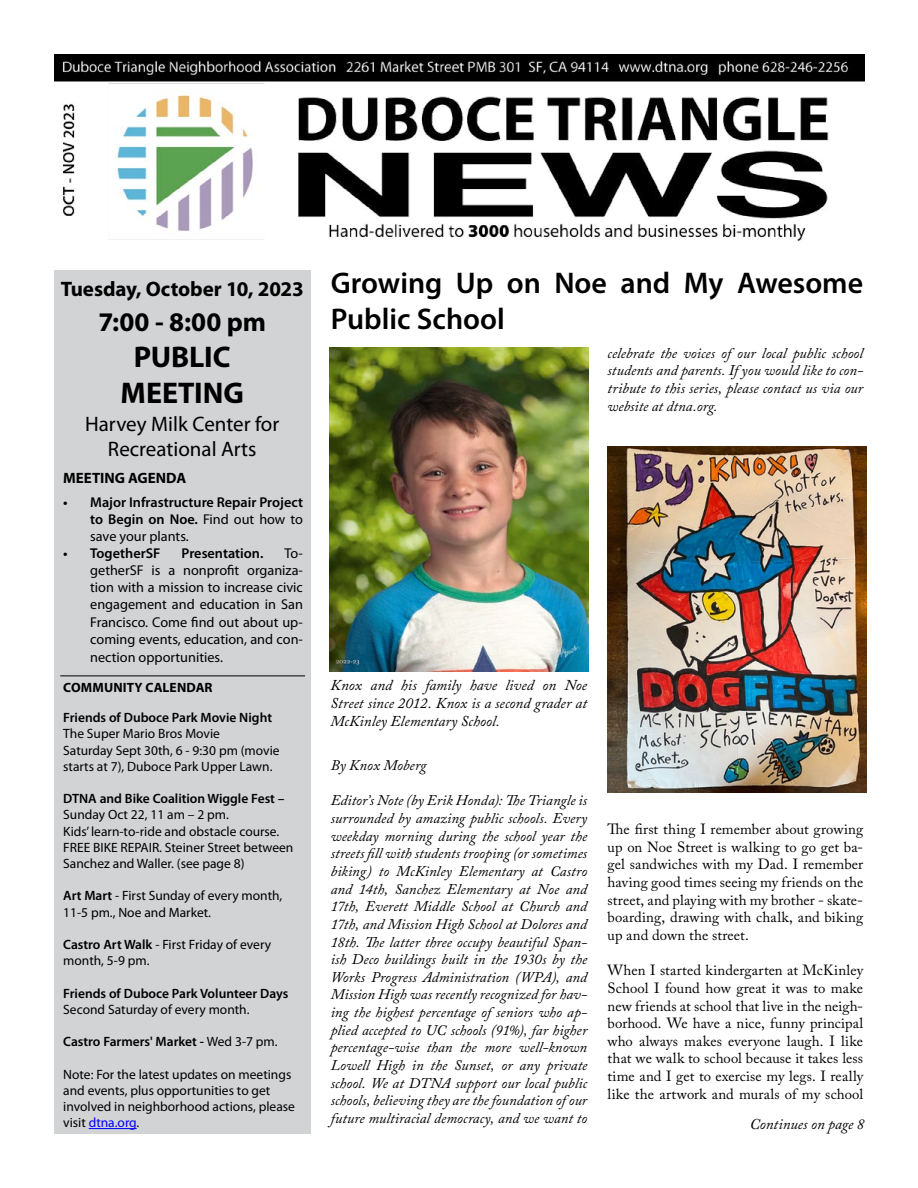
<style>
.page{position:relative;width:918px;height:1188px;background:#fff}
.page>*{position:absolute;margin:0;border:0;box-sizing:border-box;transform-origin:0 0}
.t1{font:600 30px/36px "Myriad Pro";color:#000}
.t2{font:700 30px/36px "Myriad Pro";letter-spacing:-.005em;color:#000;text-align:center}
.t3{font:700 27px "Myriad Pro";color:#000}
.t4{font:21px/25.2px "Myriad Pro";color:#000;text-align:center}
.t5{font:700 21px "Myriad Pro";letter-spacing:-.005em;color:#000}
.t6{font:italic 15px/18px "Adobe Caslon Pro";letter-spacing:.005em;color:#000;text-align:justify}
.t7{font:700 15px "Myriad Pro";color:#000}
.t8{font:italic 14.7px/17.7px "Adobe Caslon Pro";letter-spacing:.005em;color:#000;text-align:justify}
.t9{font:14.7px/17.7px "Adobe Caslon Pro";letter-spacing:.01em;color:#000;text-align:justify}
.t10{font:14.25px/17.2px "Myriad Pro";color:#000;text-align:justify}
.t11{font:600 14.25px/17.1px "Myriad Pro";color:#000;text-align:justify}
.t12{font:13.5px/16.2px "Myriad Pro";color:#000}
.t13{font:600 13.5px "Myriad Pro";color:#000}
.t14{font:700 13.5px "Myriad Pro";letter-spacing:.01em;color:#000}
.s1{font-weight:400}
.s2{font-weight:600}
.s3{color:#00f}
</style>
<div class="page">
<div style="left:54px;top:270px;width:256px;height:864px;background:#d1d3d4"></div>
<img style="left:54px;top:54px;width:810px;height:188px">
<hr style="left:89px;top:1128px;width:48px;height:1px;background:#00f">
<hr style="left:60px;top:676px;width:245px;height:1px;background:#000">
<img style="left:329px;top:347px;width:259px;height:324px">
<img style="left:608px;top:447px;width:259px;height:345px">
<h3 class="t5" style="left:61px;top:276px;width:244px">Tuesday, October 10, 2023</h3>
<h2 class="t3" style="left:98px;top:304px;width:169px">7:00 - 8:00 pm</h2>
<h1 class="t2" style="left:121px;top:338px;width:125px">PUBLIC<br>MEETING</h1>
<h3 class="t4" style="left:85px;top:411px;width:196px">Harvey Milk Center for<br>Recreational Arts</h3>
<p class="t7" style="left:63px;top:468px;width:124px">MEETING AGENDA</p>
<p class="t11" style="left:90px;top:493px;width:214px;text-indent:-27px">• Major Infrastructure Repair Project to Begin on Noe. <span class="s1">Find out how to save your plants.</span></p>
<p class="t11" style="left:63px;top:544px;width:99px">• TogetherSF</p>
<p class="t11" style="left:182px;top:544px;width:83px">Presentation.</p>
<p class="t10" style="left:90px;top:544px;width:214px;text-indent:194px">To&shy;getherSF is a nonprofit organiza&shy;tion with a mission to increase civic engagement and education in San Francisco. Come find out about up&shy;coming events, education, and con&shy;nection opportunities.</p>
<p class="t14" style="left:63px;top:678px;width:151px">COMMUNITY CALENDAR</p>
<p class="t13" style="left:63px;top:709px;width:210px">Friends of Duboce Park Movie Night</p>
<p class="t12" style="left:63px;top:726px;width:218px">The Super Mario Bros Movie<br>Saturday Sept 30th, 6 - 9:30 pm (movie starts at 7), Duboce Park Upper Lawn.</p>
<p class="t13" style="left:63px;top:790px;width:223px">DTNA and Bike Coalition Wiggle Fest –</p>
<p class="t12" style="left:63px;top:807px;width:232px">Sunday Oct 22, 11 am – 2 pm.<br>Kids’ learn-to-ride and obstacle course.<br>FREE BIKE REPAIR. Steiner Street between Sanchez and Waller. (see page 8)</p>
<p class="t12" style="left:63px;top:888px;width:221px"><span class="s2">Art Mart</span> - First Sunday of every month,<br>11-5 pm., Noe and Market.</p>
<p class="t12" style="left:63px;top:936px;width:209px"><span class="s2">Castro Art Walk</span> - First Friday of every month, 5-9 pm.</p>
<p class="t13" style="left:63px;top:985px;width:227px">Friends of Duboce Park Volunteer Days</p>
<p class="t12" style="left:63px;top:1001px;width:188px">Second Saturday of every month.</p>
<p class="t13" style="left:63px;top:1033px;width:216px">Castro Farmers' Market - <span class="s1">Wed 3-7 pm.</span></p>
<p class="t12" style="left:63px;top:1066px;width:233px">Note: For the latest updates on meetings and events, plus opportunities to get involved in neighborhood actions, please visit <span class="s3">dtna.org</span>.</p>
<h1 class="t1" style="left:331px;top:264px;width:534px">Growing Up on Noe and My Awesome<br>Public School</h1>
<p class="t8" style="left:608px;top:344px;width:257px">celebrate the voices of our local public school students and parents. If you would like to con&shy;tribute to this series, please contact us via our website at dtna.org.</p>
<p class="t6" style="left:331px;top:675px;width:258px">Knox and his family have lived on Noe Street since 2012. Knox is a second grader at McKinley Elementary School.</p>
<p class="t8" style="left:331px;top:756px;width:97px">By Knox Moberg</p>
<p class="t8" style="left:331px;top:791px;width:258px">Editor’s Note (by Erik Honda): The Triangle is surrounded by amazing public schools. Every weekday morning during the school year the streets fill with students trooping (or sometimes biking) to McKinley Elementary at Castro and 14th, Sanchez Elementary at Noe and 17th, Everett Middle School at Church and 17th, and Mission High School at Dolores and 18th. The latter three occupy beautiful Span&shy;ish Deco buildings built in the 1930s by the Works Progress Administration (WPA), and Mission High was recently recognized for hav&shy;ing the highest percentage of seniors who ap&shy;plied accepted to UC schools (91%), far higher percentage-wise than the more well-known Lowell High in the Sunset, or any private school. We at DTNA support our local public schools, believing they are the foundation of our future multiracial democracy, and we want to</p>
<p class="t9" style="left:608px;top:820px;width:257px">The first thing I remember about growing up on Noe Street is walking to go get ba&shy;gel sandwiches with my Dad. I remember having good times seeing my friends on the street, and playing with my brother - skate&shy;boarding, drawing with chalk, and biking up and down the street.</p>
<p class="t9" style="left:608px;top:961px;width:257px">When I started kindergarten at McKinley School I found how great it was to make new friends at school that live in the neigh&shy;borhood. We have a nice, funny principal who always makes everyone laugh. I like that we walk to school because it takes less time and I get to exercise my legs. I really like the artwork and murals of my school</p>
<p class="t6" style="left:750px;top:1115px;width:116px">Continues on page 8</p>
</div>
